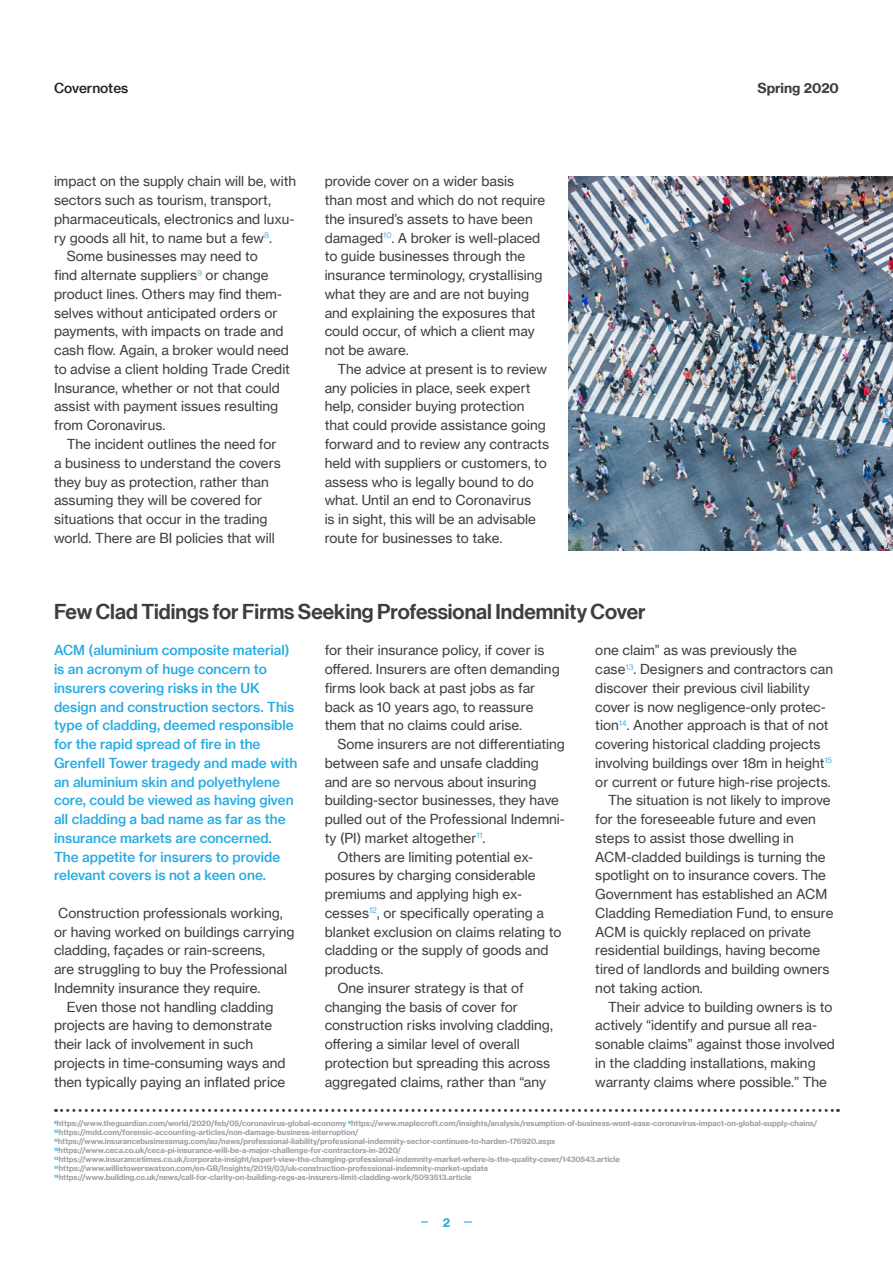
<style>
.page{position:relative;width:893px;height:1263px;background:#fff}
.page>*{position:absolute;margin:0;border:0;box-sizing:border-box;transform-origin:0 0}
.Subtitle{font:21px "N Haas Grotesk DS Pro 65 Md";color:#3e3e3f}
.Body{font:13.5px/18.8px "N Haas Grotesk TX Pro 55 Rg";color:#3e3e3f}
.Intro{font:13.5px/18.8px "N Haas Grotesk TX Pro 65 Md";color:#27abe2}
.t1{font:13.5px "N Haas Grotesk TX Pro 75 Bd";color:#3e3e3f}
.t2{font:13.5px "N Haas Grotesk TX Pro 65 Md";color:#231f20}
.t3{font:12px "N Haas Grotesk TX Pro 75 Bd";color:#27abe2}
.FootNote{font:7.5px "N Haas Grotesk TX Pro 75 Bd";color:#9d9fa2}
</style>
<div class="page">
<hr style="left:421px;top:1221px;width:51px;height:1px;background:#27abe2">
<img style="left:568px;top:176px;width:325px;height:374px">
<svg style="left:56px;top:1109px;width:782px;height:3px"></svg>
<div style="left:429px;top:1181px;width:35px;height:82px;background:#fff"></div>
<p class="t2" style="left:54px;top:79px;width:76px">Covernotes</p>
<p class="Body" style="left:54px;top:172px;width:244px">impact on the supply chain will be, with sectors such as tourism, transport, pharmaceuticals, electronics and luxu&shy;ry goods all hit, to name but a few<sup>8</sup>.</p>
<p class="Body" style="left:54px;top:247px;width:238px;text-indent:13px">Some businesses may need to<br>find alternate suppliers<sup>9</sup> or change product lines. Others may find them&shy;selves without anticipated orders or payments, with impacts on trade and cash flow. Again, a broker would need to advise a client holding Trade Credit Insurance, whether or not that could assist with payment issues resulting from Coronavirus.</p>
<p class="Body" style="left:54px;top:435px;width:228px;text-indent:13px">The incident outlines the need for a business to understand the covers they buy as protection, rather than assuming they will be covered for situations that occur in the trading world. There are BI policies that will</p>
<p class="Body" style="left:325px;top:172px;width:222px">provide cover on a wider basis than most and which do not require the insured’s assets to have been damaged<sup>10</sup>. A broker is well-placed to guide businesses through the insurance terminology, crystallising what they are and are not buying and explaining the exposures that could occur, of which a client may not be aware.</p>
<p class="Body" style="left:325px;top:360px;width:226px;text-indent:13px">The advice at present is to review any policies in place, seek expert help, consider buying protection that could provide assistance going forward and to review any contracts held with suppliers or customers, to assess who is legally bound to do what. Until an end to Coronavirus<br>is in sight, this will be an advisable route for businesses to take.</p>
<p class="t1" style="left:757px;top:79px;width:83px">Spring 2020</p>
<p class="Subtitle" style="left:54px;top:599px;width:593px">Few Clad Tidings for Firms Seeking Professional Indemnity Cover</p>
<p class="Intro" style="left:54px;top:641px;width:245px">ACM (aluminium composite material) is an acronym of huge concern to insurers covering risks in the UK design and construction sectors. This type of cladding, deemed responsible for the rapid spread of fire in the Grenfell Tower tragedy and made with an aluminium skin and polyethylene core, could be viewed as having given all cladding a bad name as far as the insurance markets are concerned.<br>The appetite for insurers to provide relevant covers is not a keen one.</p>
<p class="Body" style="left:54px;top:903px;width:242px;text-indent:4px">Construction professionals working, or having worked on buildings carrying cladding, façades or rain-screens,<br>are struggling to buy the Professional Indemnity insurance they require.</p>
<p class="Body" style="left:54px;top:997px;width:233px;text-indent:13px">Even those not handling cladding projects are having to demonstrate their lack of involvement in such projects in time-consuming ways and then typically paying an inflated price</p>
<p class="Body" style="left:325px;top:641px;width:237px">for their insurance policy, if cover is offered. Insurers are often demanding firms look back at past jobs as far back as 10 years ago, to reassure them that no claims could arise.</p>
<p class="Body" style="left:325px;top:735px;width:242px;text-indent:13px">Some insurers are not differentiating between safe and unsafe cladding and are so nervous about insuring building-sector businesses, they have pulled out of the Professional Indemni&shy;ty (PI) market altogether<sup>11</sup>.</p>
<p class="Body" style="left:325px;top:847px;width:238px;text-indent:13px">Others are limiting potential ex&shy;posures by charging considerable premiums and applying high ex&shy;cesses<sup>12</sup>, or specifically operating a blanket exclusion on claims relating to cladding or the supply of goods and products.</p>
<p class="Body" style="left:325px;top:978px;width:230px;text-indent:13px">One insurer strategy is that of changing the basis of cover for construction risks involving cladding, offering a similar level of overall protection but spreading this across aggregated claims, rather than “any</p>
<p class="Body" style="left:595px;top:641px;width:239px">one claim” as was previously the case<sup>13</sup>. Designers and contractors can discover their previous civil liability cover is now negligence-only protec&shy;tion<sup>14</sup>. Another approach is that of not covering historical cladding projects involving buildings over 18m in height<sup>15 </sup>or current or future high-rise projects.</p>
<p class="Body" style="left:595px;top:791px;width:240px;text-indent:13px">The situation is not likely to improve for the foreseeable future and even steps to assist those dwelling in ACM-cladded buildings is turning the spotlight on to insurance covers. The Government has established an ACM Cladding Remediation Fund, to ensure ACM is quickly replaced on private residential buildings, having become tired of landlords and building owners not taking action.</p>
<p class="Body" style="left:595px;top:997px;width:241px;text-indent:13px">Their advice to building owners is to actively “identify and pursue all rea&shy;sonable claims” against those involved in the cladding installations, making warranty claims where possible.” The</p>
<p class="FootNote" style="left:54px;top:1119px;width:765px"><sup>8</sup>https://www.theguardian.com/world/2020/feb/05/coronavirus-global-economy <sup>9</sup>https://www.maplecroft.com/insights/analysis/resumption-of-business-wont-ease-coronavirus-impact-on-global-supply-chains/</p>
<p class="FootNote" style="left:54px;top:1128px;width:306px"><sup>10</sup>https://mdd.com/forensic-accounting-articles/non-damage-business-interruption/</p>
<p class="FootNote" style="left:54px;top:1137px;width:503px"><sup>11</sup>https://www.insurancebusinessmag.com/au/news/professional-liability/professional-indemnity-sector-continues-to-harden-176920.aspx</p>
<p class="FootNote" style="left:54px;top:1146px;width:349px"><sup>12</sup>https://www.ceca.co.uk/ceca-pi-insurance-will-be-a-major-challenge-for-contractors-in-2020/</p>
<p class="FootNote" style="left:54px;top:1155px;width:568px"><sup>13</sup>https://www.insurancetimes.co.uk/corporate-insight/expert-view-the-changing-professional-indemnity-market-where-is-the-quality-cover/1430543.article</p>
<p class="FootNote" style="left:54px;top:1164px;width:436px"><sup>14</sup>https://www.willistowerswatson.com/en-GB/Insights/2019/03/uk-construction-professional-indemnity-market-update</p>
<p class="FootNote" style="left:54px;top:1173px;width:419px"><sup>15</sup>https://www.building.co.uk/news/call-for-clarity-on-building-regs-as-insurers-limit-cladding-work/5093513.article</p>
<p class="t3" style="left:443px;top:1215px;width:9px">2</p>
</div>
